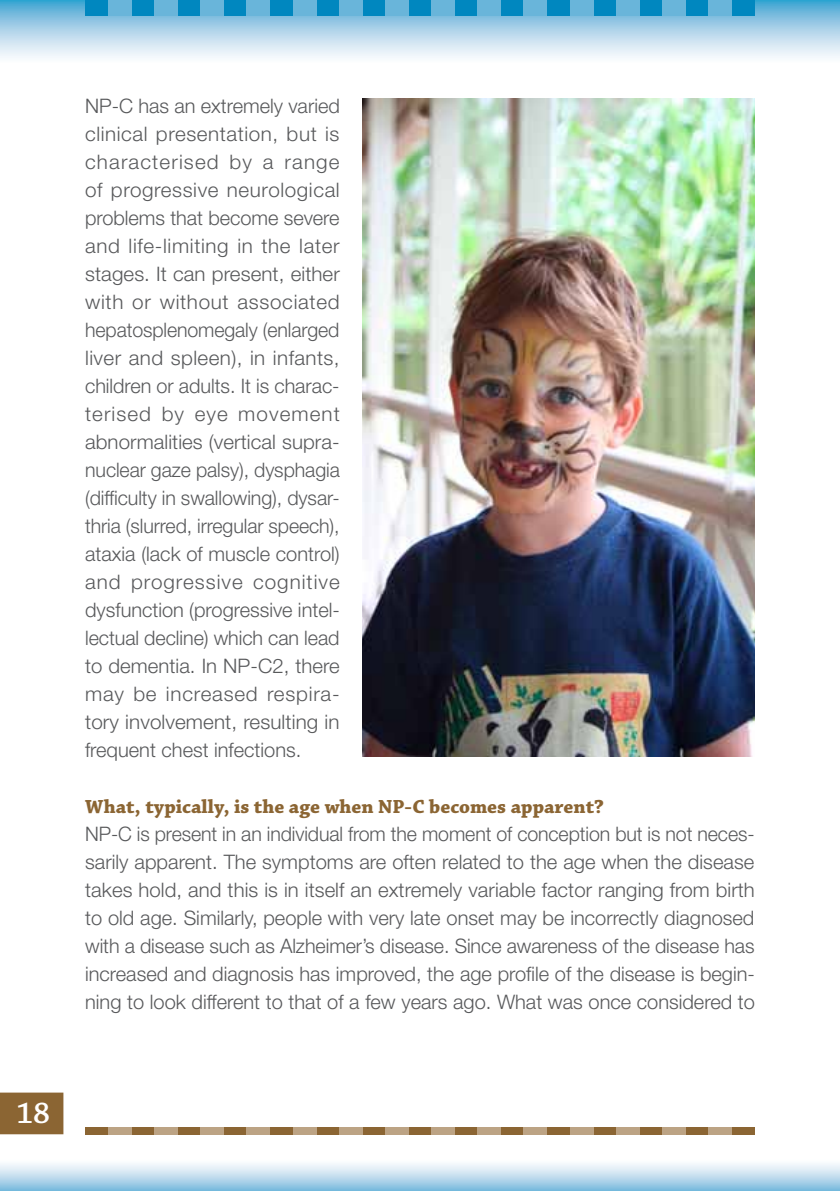
<style>
.page{position:relative;width:840px;height:1191px;background:#fff}
.page>*{position:absolute;margin:0;border:0;box-sizing:border-box;transform-origin:0 0}
.t1{font:600 31.2px "Chaparral Pro";color:#fff}
.t2{font:300 20px/28px "Helvetica Neue LT Std";color:#58595b;text-align:justify}
.t3{font:700 20px "Chaparral Pro";color:#8b6533}
</style>
<div class="page">
<div style="left:0;top:0;width:839px;height:62px;background:linear-gradient(to bottom,#48a5d2,#fff)"></div>
<div style="left:85px;top:0;width:23px;height:15px;background:#0087bf"></div>
<div style="left:454px;top:0;width:23px;height:15px;background:#0087bf"></div>
<div style="left:270px;top:0;width:23px;height:15px;background:#0087bf"></div>
<div style="left:639px;top:0;width:23px;height:15px;background:#0087bf"></div>
<div style="left:177px;top:0;width:23px;height:15px;background:#0087bf"></div>
<div style="left:546px;top:0;width:23px;height:15px;background:#0087bf"></div>
<div style="left:362px;top:0;width:23px;height:15px;background:#0087bf"></div>
<div style="left:731px;top:0;width:23px;height:15px;background:#0087bf"></div>
<div style="left:131px;top:0;width:23px;height:15px;background:#0087bf"></div>
<div style="left:500px;top:0;width:23px;height:15px;background:#0087bf"></div>
<div style="left:316px;top:0;width:23px;height:15px;background:#0087bf"></div>
<div style="left:685px;top:0;width:23px;height:15px;background:#0087bf"></div>
<div style="left:223px;top:0;width:24px;height:15px;background:#0087bf"></div>
<div style="left:593px;top:0;width:23px;height:15px;background:#0087bf"></div>
<div style="left:408px;top:0;width:23px;height:15px;background:#0087bf"></div>
<div style="left:108px;top:0;width:23px;height:15px;background:#69b5da"></div>
<div style="left:477px;top:0;width:23px;height:15px;background:#69b5da"></div>
<div style="left:293px;top:0;width:23px;height:15px;background:#69b5da"></div>
<div style="left:662px;top:0;width:23px;height:15px;background:#69b5da"></div>
<div style="left:200px;top:0;width:23px;height:15px;background:#69b5da"></div>
<div style="left:569px;top:0;width:24px;height:15px;background:#69b5da"></div>
<div style="left:385px;top:0;width:23px;height:15px;background:#69b5da"></div>
<div style="left:154px;top:0;width:23px;height:15px;background:#69b5da"></div>
<div style="left:523px;top:0;width:23px;height:15px;background:#69b5da"></div>
<div style="left:339px;top:0;width:23px;height:15px;background:#69b5da"></div>
<div style="left:708px;top:0;width:23px;height:15px;background:#69b5da"></div>
<div style="left:247px;top:0;width:23px;height:15px;background:#69b5da"></div>
<div style="left:616px;top:0;width:23px;height:15px;background:#69b5da"></div>
<div style="left:431px;top:0;width:23px;height:15px;background:#69b5da"></div>
<div style="left:85px;top:1126px;width:23px;height:8px;background:#8b6533"></div>
<div style="left:454px;top:1126px;width:23px;height:8px;background:#8b6533"></div>
<div style="left:270px;top:1126px;width:23px;height:8px;background:#8b6533"></div>
<div style="left:639px;top:1126px;width:23px;height:8px;background:#8b6533"></div>
<div style="left:177px;top:1126px;width:23px;height:8px;background:#8b6533"></div>
<div style="left:546px;top:1126px;width:23px;height:8px;background:#8b6533"></div>
<div style="left:362px;top:1126px;width:23px;height:8px;background:#8b6533"></div>
<div style="left:731px;top:1126px;width:23px;height:8px;background:#8b6533"></div>
<div style="left:131px;top:1126px;width:23px;height:8px;background:#8b6533"></div>
<div style="left:500px;top:1126px;width:23px;height:8px;background:#8b6533"></div>
<div style="left:316px;top:1126px;width:23px;height:8px;background:#8b6533"></div>
<div style="left:685px;top:1126px;width:23px;height:8px;background:#8b6533"></div>
<div style="left:223px;top:1126px;width:24px;height:8px;background:#8b6533"></div>
<div style="left:593px;top:1126px;width:23px;height:8px;background:#8b6533"></div>
<div style="left:408px;top:1126px;width:23px;height:8px;background:#8b6533"></div>
<div style="left:108px;top:1126px;width:23px;height:8px;background:#bca384"></div>
<div style="left:477px;top:1126px;width:23px;height:8px;background:#bca384"></div>
<div style="left:293px;top:1126px;width:23px;height:8px;background:#bca384"></div>
<div style="left:662px;top:1126px;width:23px;height:8px;background:#bca384"></div>
<div style="left:200px;top:1126px;width:23px;height:8px;background:#bca384"></div>
<div style="left:569px;top:1126px;width:24px;height:8px;background:#bca384"></div>
<div style="left:385px;top:1126px;width:23px;height:8px;background:#bca384"></div>
<div style="left:154px;top:1126px;width:23px;height:8px;background:#bca384"></div>
<div style="left:523px;top:1126px;width:23px;height:8px;background:#bca384"></div>
<div style="left:339px;top:1126px;width:23px;height:8px;background:#bca384"></div>
<div style="left:708px;top:1126px;width:23px;height:8px;background:#bca384"></div>
<div style="left:247px;top:1126px;width:23px;height:8px;background:#bca384"></div>
<div style="left:616px;top:1126px;width:23px;height:8px;background:#bca384"></div>
<div style="left:431px;top:1126px;width:23px;height:8px;background:#bca384"></div>
<div style="left:0;top:1159px;width:839px;height:32px;background:linear-gradient(to bottom,#fff,#83bddf)"></div>
<div style="left:0;top:1092px;width:63px;height:42px;background:#8b6533"></div>
<img style="left:362px;top:99px;width:392px;height:658px">
<h1 class="t1" style="left:16px;top:1095px;width:35px">18</h1>
<p class="t2" style="left:85px;top:91px;width:256px">NP-C has an extremely varied clinical presentation, but is characterised by a range of progressive neurological problems that become severe and life-limiting in the later stages. It can present, either with or without associated hepatosplenomegaly (enlarged liver and spleen), in infants, children or adults. It is charac&shy;terised by eye movement abnormalities (vertical supra&shy;nuclear gaze palsy), dysphagia (difficulty in swallowing), dysar&shy;thria (slurred, irregular speech), ataxia (lack of muscle control) and progressive cognitive dysfunction (progressive intel&shy;lectual decline) which can lead to dementia. In NP-C2, there may be increased respira&shy;tory involvement, resulting in frequent chest infections.</p>
<p class="t3" style="left:85px;top:795px;width:520px">What, typically, is the age when NP-C becomes apparent?</p>
<p class="t2" style="left:85px;top:819px;width:671px">NP-C is present in an individual from the moment of conception but is not neces&shy;sarily apparent. The symptoms are often related to the age when the disease takes hold, and this is in itself an extremely variable factor ranging from birth to old age. Similarly, people with very late onset may be incorrectly diagnosed with a disease such as Alzheimer’s disease. Since awareness of the disease has increased and diagnosis has improved, the age profile of the disease is begin&shy;ning to look different to that of a few years ago. What was once considered to</p>
</div>
